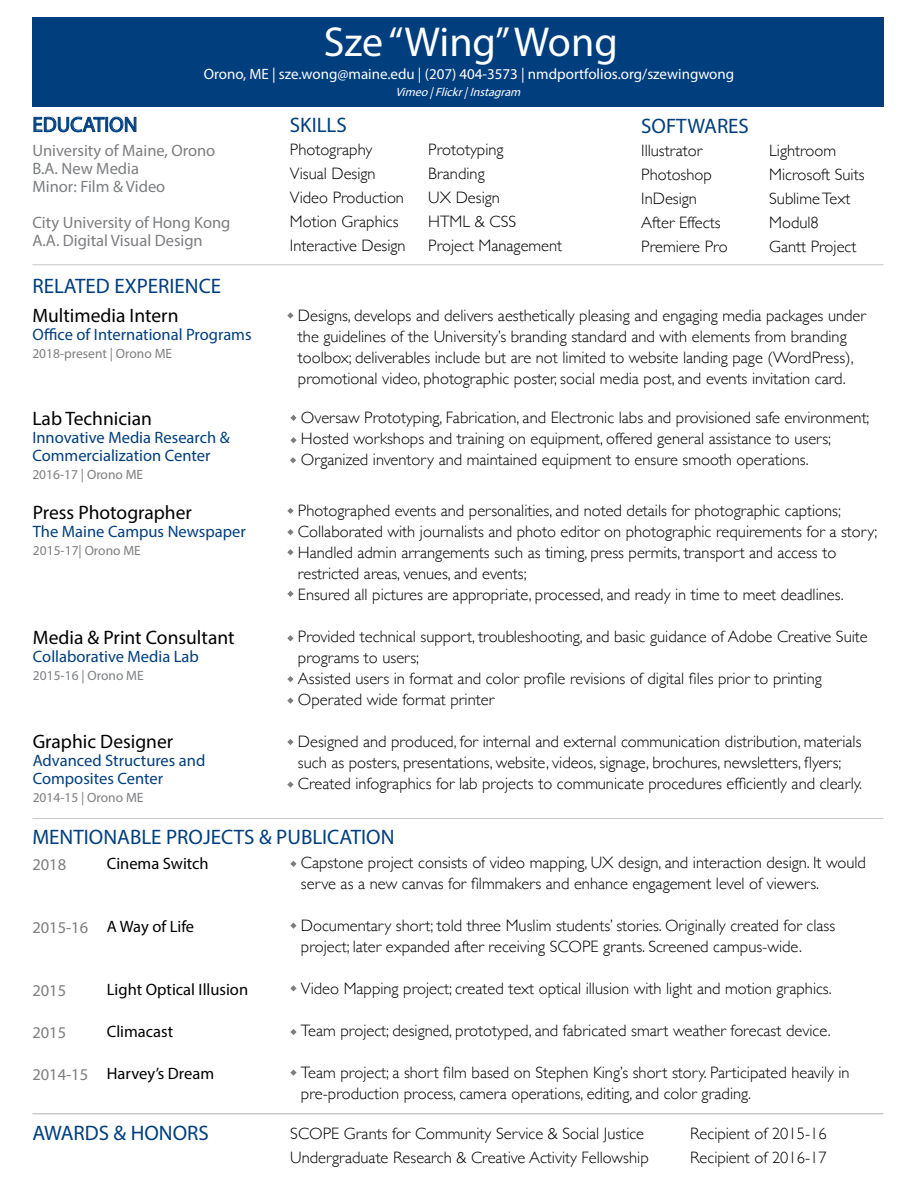
<style>
.page{position:relative;width:918px;height:1188px;background:#fff}
.page>*{position:absolute;margin:0;border:0;box-sizing:border-box;transform-origin:0 0}
.t1{font:42px "Myriad Pro";color:#fff}
.t2{font:21px "Myriad Pro";color:#003e7e}
.t3{font:19.5px "Myriad Pro";color:#000101}
.t4{font:300 16.5px/24px "Gill Sans";color:#000}
.t5{font:16.5px/18px "Myriad Pro";color:#003e7e}
.t6{font:16.5px/18px "Myriad Pro";color:#7c7e81}
.t7{font:16.5px "Myriad Pro";color:#000101}
.t8{font:16.5px "Myriad Pro";color:#7d7e80}
.t9{font:15px "Myriad Pro";color:#fff}
.t10{font:13.5px "Myriad Pro";color:#7c7e81}
.t11{font:13.5px "Myriad Pro";color:#7d7e80}
.t12{font:italic 12px "Myriad Pro";color:#fff}
</style>
<div class="page">
<div style="left:32px;top:17px;width:851px;height:89px;background:#003e7e"></div>
<svg style="left:33px;top:116px;width:104px;height:16px"></svg>
<hr style="left:32px;top:264px;width:851px;height:1px;background:#c9cacc">
<svg style="left:287px;top:739px;width:7px;height:6px"></svg>
<svg style="left:287px;top:781px;width:7px;height:7px"></svg>
<svg style="left:287px;top:508px;width:7px;height:6px"></svg>
<svg style="left:287px;top:529px;width:7px;height:6px"></svg>
<svg style="left:287px;top:549px;width:7px;height:6px"></svg>
<svg style="left:287px;top:591px;width:7px;height:6px"></svg>
<svg style="left:287px;top:635px;width:7px;height:6px"></svg>
<svg style="left:287px;top:676px;width:7px;height:6px"></svg>
<svg style="left:287px;top:698px;width:7px;height:6px"></svg>
<hr style="left:32px;top:1113px;width:851px;height:1px;background:#c9cacc">
<svg style="left:290px;top:415px;width:7px;height:6px"></svg>
<svg style="left:290px;top:437px;width:7px;height:6px"></svg>
<svg style="left:290px;top:457px;width:6px;height:6px"></svg>
<hr style="left:32px;top:818px;width:851px;height:1px;background:#c9cacc">
<svg style="left:290px;top:861px;width:7px;height:6px"></svg>
<svg style="left:290px;top:923px;width:7px;height:6px"></svg>
<svg style="left:290px;top:985px;width:7px;height:6px"></svg>
<svg style="left:290px;top:1029px;width:7px;height:6px"></svg>
<svg style="left:290px;top:1070px;width:7px;height:6px"></svg>
<svg style="left:287px;top:312px;width:7px;height:7px"></svg>
<h1 class="t1" style="left:324px;top:16px;width:296px">Sze “Wing” Wong</h1>
<p class="t9" style="left:204px;top:64px;width:532px">Orono, ME | sze.wong@maine.edu | (207) 404-3573 | nmdportfolios.org/szewingwong</p>
<p class="t12" style="left:395px;top:85px;width:130px">Vimeo|Flickr|Instagram</p>
<p class="t2" style="left:32px;top:112px;width:107px">EDUCATION</p>
<p class="t2" style="left:290px;top:112px;width:58px">SKILLS</p>
<p class="t2" style="left:641px;top:113px;width:109px">SOFTWARES</p>
<p class="t6" style="left:32px;top:142px;width:184px">University of Maine, Orono<br>B.A. New Media<br>Minor: Film &amp; Video</p>
<p class="t6" style="left:32px;top:214px;width:200px">City University of Hong Kong<br>A.A. Digital Visual Design</p>
<p class="t2" style="left:32px;top:273px;width:190px">RELATED EXPERIENCE</p>
<p class="t4" style="left:290px;top:137px;width:117px">Photography<br>Visual Design<br>Video Production<br>Motion Graphics<br>Interactive Design</p>
<p class="t4" style="left:428px;top:137px;width:136px">Prototyping<br>Branding<br>UX Design<br>HTML &amp; CSS<br>Project Management</p>
<p class="t4" style="left:641px;top:137px;width:88px">Illustrator<br>Photoshop<br>InDesign<br>After Effects<br>Premiere Pro</p>
<p class="t4" style="left:769px;top:138px;width:97px">Lightroom<br>Microsoft Suits<br>Sublime Text<br>Modul8<br>Gantt Project</p>
<p class="t3" style="left:32px;top:304px;width:148px">Multimedia Intern</p>
<p class="t5" style="left:32px;top:325px;width:221px">Office of International Programs</p>
<p class="t11" style="left:32px;top:345px;width:141px">2018-present | Orono ME</p>
<p class="t3" style="left:32px;top:406px;width:121px">Lab Technician</p>
<p class="t5" style="left:32px;top:428px;width:199px">Innovative Media Research &amp;<br>Commercialization Center</p>
<p class="t11" style="left:32px;top:466px;width:112px">2016-17 | Orono ME</p>
<p class="t3" style="left:33px;top:501px;width:160px">Press Photographer</p>
<p class="t5" style="left:33px;top:523px;width:214px">The Maine Campus Newspaper</p>
<p class="t10" style="left:33px;top:543px;width:110px">2015-17| Orono ME</p>
<p class="t3" style="left:33px;top:626px;width:203px">Media &amp; Print Consultant</p>
<p class="t5" style="left:33px;top:648px;width:168px">Collaborative Media Lab</p>
<p class="t10" style="left:33px;top:668px;width:112px">2015-16 | Orono ME</p>
<p class="t3" style="left:33px;top:729px;width:142px">Graphic Designer</p>
<p class="t5" style="left:33px;top:751px;width:174px">Advanced Structures and<br>Composites Center</p>
<p class="t10" style="left:33px;top:789px;width:112px">2014-15 | Orono ME</p>
<p class="t4" style="left:298px;top:304px;width:570px;line-height:21px">Designs, develops and delivers aesthetically pleasing and engaging media packages under the guidelines of the University’s branding standard and with elements from branding toolbox; deliverables include but are not limited to website landing page (WordPress), promotional video, photographic poster, social media post, and events invitation card.</p>
<p class="t4" style="left:301px;top:407px;width:570px;line-height:21px">Oversaw Prototyping, Fabrication, and Electronic labs and provisioned safe environment;<br>Hosted workshops and training on equipment, offered general assistance to users;<br>Organized inventory and maintained equipment to ensure smooth operations.</p>
<p class="t4" style="left:298px;top:500px;width:581px;line-height:21px">Photographed events and personalities, and noted details for photographic captions; Collaborated with journalists and photo editor on photographic requirements for a story; Handled admin arrangements such as timing, press permits, transport and access to restricted areas, venues, and events;<br>Ensured all pictures are appropriate, processed, and ready in time to meet deadlines.</p>
<p class="t4" style="left:298px;top:625px;width:571px;line-height:21px">Provided technical support, troubleshooting, and basic guidance of Adobe Creative Suite programs to users;<br>Assisted users in format and color profile revisions of digital files prior to printing Operated wide format printer</p>
<p class="t4" style="left:298px;top:730px;width:566px;line-height:21px">Designed and produced, for internal and external communication distribution, materials such as posters, presentations, website, videos, signage, brochures, newsletters, flyers;<br>Created infographics for lab projects to communicate procedures efficiently and clearly.</p>
<p class="t2" style="left:32px;top:824px;width:364px">MENTIONABLE PROJECTS &amp; PUBLICATION</p>
<p class="t8" style="left:32px;top:854px;width:35px">2018</p>
<p class="t7" style="left:107px;top:853px;width:103px">Cinema Switch</p>
<p class="t8" style="left:32px;top:917px;width:57px">2015-16</p>
<p class="t8" style="left:32px;top:980px;width:35px">2015</p>
<p class="t8" style="left:32px;top:1022px;width:35px">2015</p>
<p class="t8" style="left:32px;top:1064px;width:57px">2014-15</p>
<p class="t7" style="left:107px;top:916px;width:89px">A Way of Life</p>
<p class="t7" style="left:107px;top:979px;width:143px">Light Optical Illusion</p>
<p class="t7" style="left:107px;top:1021px;width:68px">Climacast</p>
<p class="t7" style="left:107px;top:1063px;width:109px">Harvey’s Dream</p>
<p class="t4" style="left:301px;top:852px;width:567px;line-height:21px">Capstone project consists of video mapping, UX design, and interaction design. It would serve as a new canvas for filmmakers and enhance engagement level of viewers.</p>
<p class="t4" style="left:301px;top:915px;width:536px;line-height:21px">Documentary short; told three Muslim students’ stories. Originally created for class project; later expanded after receiving SCOPE grants. Screened campus-wide.</p>
<p class="t4" style="left:301px;top:976px;width:532px">Video Mapping project; created text optical illusion with light and motion graphics.</p>
<p class="t4" style="left:301px;top:1018px;width:531px">Team project; designed, prototyped, and fabricated smart weather forecast device.</p>
<p class="t4" style="left:301px;top:1062px;width:550px;line-height:21px">Team project; a short film based on Stephen King’s short story. Participated heavily in pre-production process, camera operations, editing, and color grading.</p>
<p class="t2" style="left:32px;top:1120px;width:178px">AWARDS &amp; HONORS</p>
<p class="t4" style="left:290px;top:1121px;width:360px">SCOPE Grants for Community Service &amp; Social Justice<br>Undergraduate Research &amp; Creative Activity Fellowship</p>
<p class="t4" style="left:690px;top:1121px;width:138px">Recipient of 2015-16<br>Recipient of 2016-17</p>
</div>
